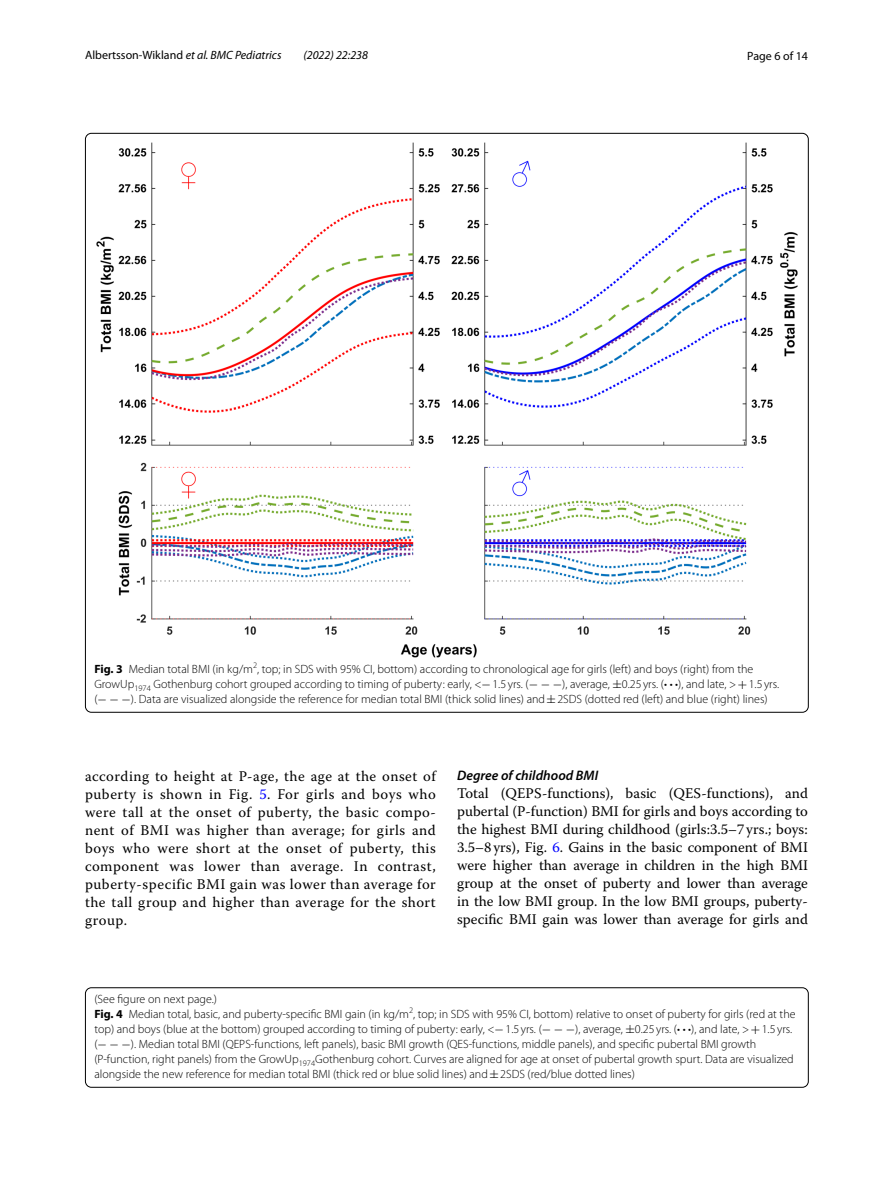
<style>
.page{position:relative;width:893px;height:1187px;background:#fff}
.page>*{position:absolute;margin:0;border:0;box-sizing:border-box;transform-origin:0 0}
.t1{font:14.7px/18px "Warnock Pro";letter-spacing:.015em;color:#000;text-align:justify}
.t2{font:italic 600 13.8px "Myriad Pro";color:#000}
.t3{font:300 12px/15px "Myriad Pro";color:#000}
.t4{font:12px "Myriad Pro";color:#000}
.t5{font:italic 12px "Myriad Pro";color:#000}
.s1{font-style:italic}
.s2{font-weight:700}
.s3{font-family:"MTSY";font-weight:400}
.s4{color:#00f}
</style>
<div class="page">
<img style="left:97px;top:142px;width:700px;height:515px">
<div style="left:85px;top:987px;width:723px;height:100px;border:1px solid #000;border-radius:6px"></div>
<p class="t4" style="left:85px;top:48px;width:198px">Albertsson‑Wikland <span class="s1">et al. BMC Pediatrics</span></p>
<p class="t5" style="left:303px;top:48px;width:66px">(2022) 22:238</p>
<p class="t4" style="left:747px;top:48px;width:62px">Page 6 of 14</p>
<p class="t3" style="left:94px;top:661px;width:686px"><span class="s2">Fig. 3</span> Median total BMI (in kg/m<sup>2</sup>, top; in SDS with 95% CI, bottom) according to chronological age for girls (left) and boys (right) from the<br>GrowUp<sub>1974</sub> Gothenburg cohort grouped according to timing of puberty: early, &lt;<span class="s3">−</span>1.5 yrs. (<span class="s3">− − −</span>), average, <span class="s3">±</span>0.25 yrs. (• • •), and late, &gt;<span class="s3">+</span>1.5 yrs. (<span class="s3">− − −</span>). Data are visualized alongside the reference for median total BMI (thick solid lines) and<span class="s3">±</span>2SDS (dotted red (left) and blue (right) lines)</p>
<p class="t1" style="left:85px;top:766px;width:352px">according to height at P-age, the age at the onset of puberty is shown in Fig. <span class="s4">5</span>. For girls and boys who were tall at the onset of puberty, the basic compo&shy;nent of BMI was higher than average; for girls and boys who were short at the onset of puberty, this component was lower than average. In contrast, puberty-specific BMI gain was lower than average for the tall group and higher than average for the short group.</p>
<p class="t2" style="left:457px;top:766px;width:143px">Degree of childhood BMI</p>
<p class="t1" style="left:457px;top:784px;width:352px">Total (QEPS-functions), basic (QES-functions), and pubertal (P-function) BMI for girls and boys according to the highest BMI during childhood (girls:3.5–7yrs.; boys:<br>3.5–8yrs), Fig. <span class="s4">6</span>. Gains in the basic component of BMI were higher than average in children in the high BMI group at the onset of puberty and lower than average in the low BMI group. In the low BMI groups, puberty&shy;specific BMI gain was lower than average for girls and</p>
<p class="t3" style="left:94px;top:991px;width:703px">(See figure on next page.)<br><span class="s2">Fig. 4</span> Median total, basic, and puberty-specific BMI gain (in kg/m<sup>2</sup>, top; in SDS with 95% CI, bottom) relative to onset of puberty for girls (red at the top) and boys (blue at the bottom) grouped according to timing of puberty: early, &lt;<span class="s3">−</span>1.5 yrs. (<span class="s3">− − −</span>), average, <span class="s3">±</span>0.25 yrs. (• • •), and late, &gt;<span class="s3">+</span>1.5 yrs. (<span class="s3">− − −</span>). Median total BMI (QEPS-functions, left panels), basic BMI growth (QES-functions, middle panels), and specific pubertal BMI growth (P-function, right panels) from the GrowUp<sub>1974</sub>Gothenburg cohort. Curves are aligned for age at onset of pubertal growth spurt. Data are visualized alongside the new reference for median total BMI (thick red or blue solid lines) and<span class="s3">±</span>2SDS (red/blue dotted lines)</p>
</div>
